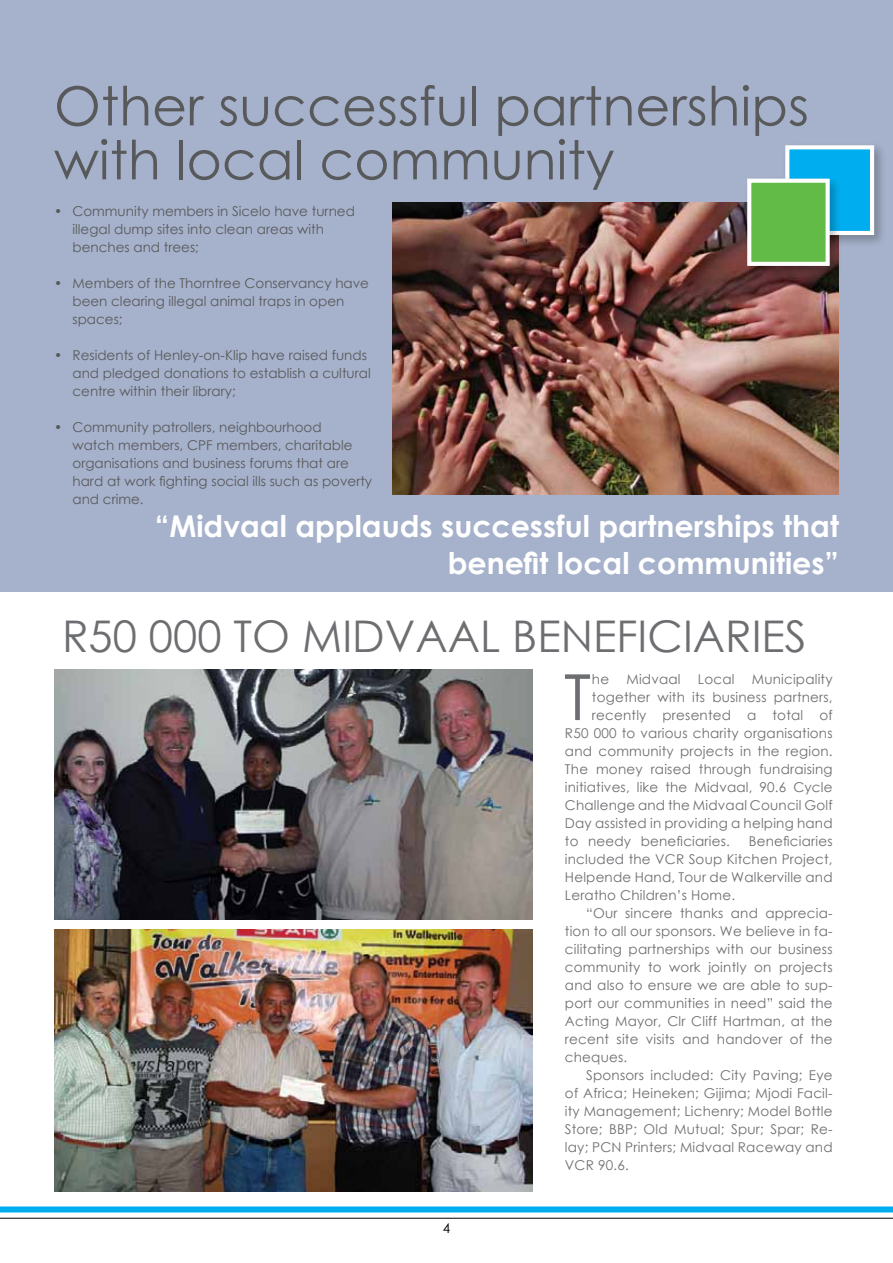
<style>
.page{position:relative;width:893px;height:1263px;background:#fff}
.page>*{position:absolute;margin:0;border:0;box-sizing:border-box;transform-origin:0 0}
.t1{font:63.6px "Century Gothic";color:#6d6e71}
.t2{font:54px/54px "Century Gothic";color:#58595b}
.t3{font:43.65px "Century Gothic";color:#6d6e71}
.t4{font:700 30px/37.5px "Century Gothic";color:#fff;text-align:right}
.t5{font:13.5px/18px "Century Gothic";letter-spacing:.015em;color:#6d6e71;text-align:justify}
.t6{font:13.5px/18px "Century Gothic";color:#58595b}
.t7{font:13.5px "Century Gothic";color:#000}
</style>
<div class="page">
<div style="left:0;top:0;width:893px;height:591px;background:#a6b2cb"></div>
<div style="left:0;top:1206px;width:893px;height:6px;background:#00aeef"></div>
<hr style="left:0;top:1218px;width:893px;height:1px;background:#000">
<img style="left:393px;top:202px;width:445px;height:292px">
<div style="left:781px;top:142px;width:106px;height:106px;background:#000;opacity:.25"></div>
<div style="left:785px;top:145px;width:89px;height:90px;background:#00aeef;border:4px solid #fff"></div>
<div style="left:743px;top:175px;width:99px;height:104px;background:#000;opacity:.25"></div>
<div style="left:747px;top:179px;width:83px;height:87px;background:#62bb46;border:4px solid #fff"></div>
<img style="left:54px;top:670px;width:479px;height:249px">
<img style="left:54px;top:929px;width:479px;height:262px">
<h2 class="t2" style="left:54px;top:78px;width:756px">Other successful partnerships with local community</h2>
<p class="t6" style="left:72px;top:202px;width:284px;text-indent:-18px">• Community members in Sicelo have turned illegal dump sites into clean areas with benches and trees;</p>
<p class="t6" style="left:72px;top:274px;width:298px;text-indent:-18px">• Members of the Thorntree Conservancy have been clearing illegal animal traps in open spaces;</p>
<p class="t6" style="left:72px;top:346px;width:300px;text-indent:-18px">• Residents of Henley-on-Klip have raised funds and pledged donations to establish a cultural centre within their library;</p>
<p class="t6" style="left:72px;top:418px;width:301px;text-indent:-18px">• Community patrollers, neighbourhood<br>watch members, CPF members, charitable organisations and business forums that are hard at work fighting social ills such as poverty and crime.</p>
<h3 class="t4" style="left:155px;top:506px;width:686px">“Midvaal applauds successful partnerships that benefit local communities”</h3>
<h3 class="t3" style="left:62px;top:605px;width:746px">R50 000 TO MIDVAAL BENEFICIARIES</h3>
<h1 class="t1" style="left:564px;top:653px;width:29px">T</h1>
<p class="t5" style="left:592px;top:670px;width:19px">he</p>
<p class="t5" style="left:626px;top:670px;width:56px">Midvaal</p>
<p class="t5" style="left:698px;top:670px;width:38px">Local</p>
<p class="t5" style="left:752px;top:670px;width:82px">Municipality</p>
<p class="t5" style="left:592px;top:688px;width:242px">together with its business partners,</p>
<p class="t5" style="left:592px;top:706px;width:242px">recently presented a total of</p>
<p class="t5" style="left:565px;top:724px;width:269px">R50 000 to various charity organisations</p>
<p class="t5" style="left:565px;top:742px;width:269px">and community projects in the region.</p>
<p class="t5" style="left:565px;top:760px;width:269px">The money raised through fundraising</p>
<p class="t5" style="left:565px;top:778px;width:269px">initiatives, like the Midvaal, 90.6 Cycle</p>
<p class="t5" style="left:565px;top:796px;width:269px">Challenge and the Midvaal Council Golf</p>
<p class="t5" style="left:565px;top:814px;width:269px">Day assisted in providing a helping hand</p>
<p class="t5" style="left:565px;top:832px;width:166px">to needy beneficiaries.</p>
<p class="t5" style="left:565px;top:832px;width:269px;text-indent:184px">Beneficiaries included the VCR Soup Kitchen Project, Helpende Hand, Tour de Walkerville and Leratho Children’s Home.</p>
<p class="t5" style="left:565px;top:904px;width:269px;text-indent:21px">“Our sincere thanks and apprecia&shy;tion to all our sponsors. We believe in fa&shy;cilitating partnerships with our business community to work jointly on projects and also to ensure we are able to sup&shy;port our communities in need” said the Acting Mayor, Clr Cliff Hartman, at the recent site visits and handover of the cheques.</p>
<p class="t5" style="left:565px;top:1066px;width:269px;text-indent:21px">Sponsors included: City Paving; Eye of Africa; Heineken; Gijima; Mjodi Facil&shy;ity Management; Lichenry; Model Bottle Store; BBP; Old Mutual; Spur; Spar; Re&shy;lay; PCN Printers; Midvaal Raceway and VCR 90.6.</p>
<p class="t7" style="left:443px;top:1219px;width:9px">4</p>
</div>
